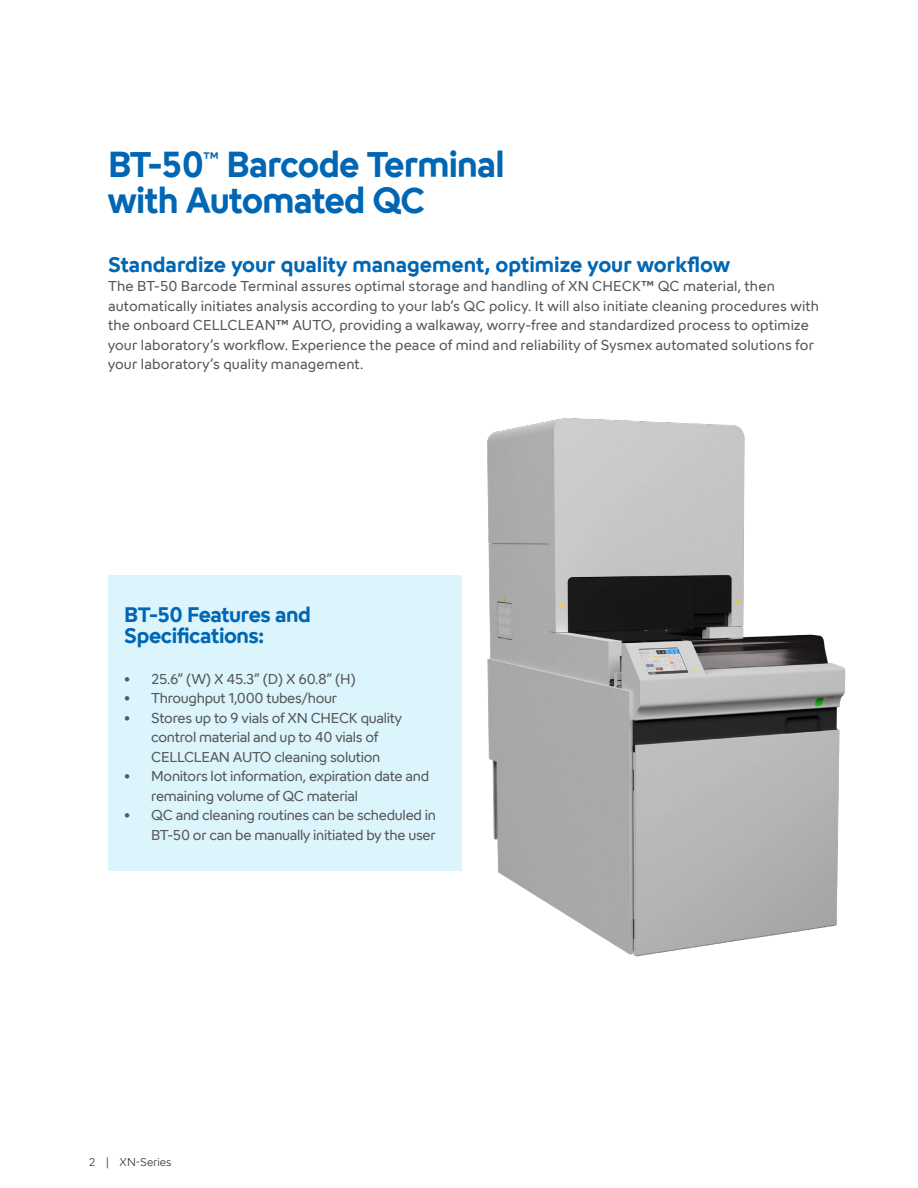
<style>
.page{position:relative;width:918px;height:1188px;background:#fff}
.page>*{position:absolute;margin:0;border:0;box-sizing:border-box;transform-origin:0 0}
.Body{font:700 36px "Sysmex";letter-spacing:-.02em;color:#0166b3}
.Body-2{font:700 21px "Sysmex";color:#0166b3}
.Body-3{font:700 21px/21px "Sysmex";letter-spacing:-.02em;color:#0166b3}
.Body-4{font:14.25px/19.5px "Sysmex";letter-spacing:.005em;color:#57585a}
.Body-5{font:14.25px/19.5px "Sysmex";letter-spacing:-.02em;color:#57585a;text-align:center}
.t1{font:300 11.25px "Sysmex";color:#231f20}
</style>
<div class="page">
<div style="left:108px;top:575px;width:354px;height:296px;background:#dcf5fd"></div>
<img style="left:487px;top:418px;width:359px;height:539px">
<p class="Body" style="left:108px;top:141px;width:398px">BT-50<sup>™</sup> Barcode Terminal</p>
<p class="Body" style="left:108px;top:177px;width:319px">with Automated QC</p>
<p class="Body-2" style="left:108px;top:251px;width:624px">Standardize your quality management, optimize your workflow</p>
<p class="Body-4" style="left:108px;top:276px;width:713px">The BT-50 Barcode Terminal assures optimal storage and handling of XN CHECK™ QC material, then automatically initiates analysis according to your lab’s QC policy. It will also initiate cleaning procedures with the onboard CELLCLEAN™ AUTO, providing a walkaway, worry-free and standardized process to optimize your laboratory’s workflow. Experience the peace of mind and reliability of Sysmex automated solutions for your laboratory’s quality management.</p>
<p class="Body-3" style="left:124px;top:604px;width:188px">BT-50 Features and<br>Specifications:</p>
<p class="Body-4" style="left:124px;top:668px;width:233px">• 25.6” (W) X 45.3” (D) X 60.8” (H)</p>
<p class="Body-5" style="left:124px;top:688px;width:214px">• Throughput 1,000 tubes/hour</p>
<p class="Body-5" style="left:124px;top:707px;width:279px">• Stores up to 9 vials of XN CHECK quality control material and up to 40 vials of<br>CELLCLEAN AUTO cleaning solution</p>
<p class="Body-5" style="left:151px;top:766px;width:279px;text-align:left;text-indent:-27px">• Monitors lot information, expiration date and remaining volume of QC material</p>
<p class="Body-5" style="left:124px;top:805px;width:313px;text-align:right">• QC and cleaning routines can be scheduled in<br>BT-50 or can be manually initiated by the user</p>
<p class="t1" style="left:89px;top:1155px;width:8px">2</p>
<p class="t1" style="left:106px;top:1155px;width:67px">| XN-Series</p>
</div>
